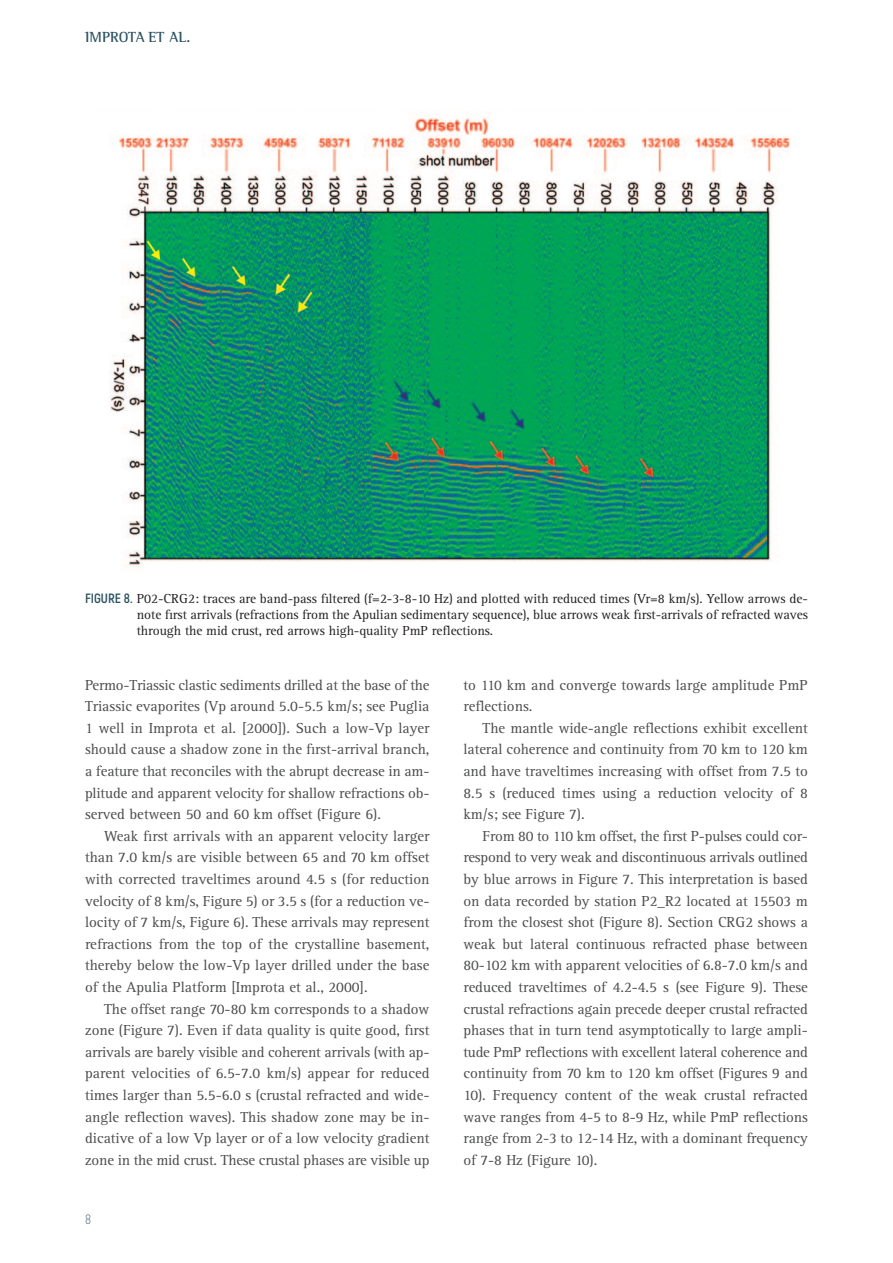
<style>
.page{position:relative;width:893px;height:1263px;background:#fff}
.page>*{position:absolute;margin:0;border:0;box-sizing:border-box;transform-origin:0 0}
.t1{font:15px/21.6px "Rotis Serif";letter-spacing:-.005em;color:#4b4c4d;text-align:justify}
.t2{font:700 15px "Rotis Semi Serif";color:#2b5261}
.t3{font:13.5px/16.2px "Rotis Serif";letter-spacing:-.005em;color:#231f20;text-align:justify}
.t4{font:300 13.5px "Akrobat";color:#486271}
.s1{font-family:"Akrobat";font-weight:700;color:#2b5261}
</style>
<div class="page">
<img style="left:110px;top:111px;width:680px;height:456px">
<p class="t2" style="left:85px;top:31px;width:107px">IMPROTA ET AL.</p>
<p class="t3" style="left:137px;top:591px;width:673px;text-indent:-52px"><span class="s1">FIGURE 8.</span> P02-CRG2: traces are band-pass filtered (f=2-3-8-10 Hz) and plotted with reduced times (Vr=8 km/s). Yellow arrows de&shy;note first arrivals (refractions from the Apulian sedimentary sequence), blue arrows weak first-arrivals of refracted waves through the mid crust, red arrows high-quality PmP reflections.</p>
<p class="t1" style="left:85px;top:675px;width:346px">Permo-Triassic clastic sediments drilled at the base of the Triassic evaporites (Vp around 5.0-5.5 km/s; see Puglia 1 well in Improta et al. [2000]). Such a low-Vp layer should cause a shadow zone in the first-arrival branch, a feature that reconciles with the abrupt decrease in am&shy;plitude and apparent velocity for shallow refractions ob&shy;served between 50 and 60 km offset (Figure 6).</p>
<p class="t1" style="left:85px;top:826px;width:346px;text-indent:19px">Weak first arrivals with an apparent velocity larger than 7.0 km/s are visible between 65 and 70 km offset with corrected traveltimes around 4.5 s (for reduction velocity of 8 km/s, Figure 5) or 3.5 s (for a reduction ve&shy;locity of 7 km/s, Figure 6). These arrivals may represent refractions from the top of the crystalline basement, thereby below the low-Vp layer drilled under the base of the Apulia Platform [Improta et al., 2000].</p>
<p class="t1" style="left:85px;top:999px;width:346px;text-indent:19px">The offset range 70-80 km corresponds to a shadow zone (Figure 7). Even if data quality is quite good, first arrivals are barely visible and coherent arrivals (with ap&shy;parent velocities of 6.5-7.0 km/s) appear for reduced times larger than 5.5-6.0 s (crustal refracted and wide&shy;angle reflection waves). This shadow zone may be in&shy;dicative of a low Vp layer or of a low velocity gradient zone in the mid crust. These crustal phases are visible up</p>
<p class="t4" style="left:85px;top:1213px;width:8px">8</p>
<p class="t1" style="left:463px;top:675px;width:346px">to 110 km and converge towards large amplitude PmP reflections.</p>
<p class="t1" style="left:463px;top:718px;width:346px;text-indent:19px">The mantle wide-angle reflections exhibit excellent lateral coherence and continuity from 70 km to 120 km and have traveltimes increasing with offset from 7.5 to 8.5 s (reduced times using a reduction velocity of 8 km/s; see Figure 7).</p>
<p class="t1" style="left:463px;top:826px;width:346px;text-indent:19px">From 80 to 110 km offset, the first P-pulses could cor&shy;respond to very weak and discontinuous arrivals outlined by blue arrows in Figure 7. This interpretation is based on data recorded by station P2_R2 located at 15503 m from the closest shot (Figure 8). Section CRG2 shows a weak but lateral continuous refracted phase between 80-102 km with apparent velocities of 6.8-7.0 km/s and reduced traveltimes of 4.2-4.5 s (see Figure 9). These crustal refractions again precede deeper crustal refracted phases that in turn tend asymptotically to large ampli&shy;tude PmP reflections with excellent lateral coherence and continuity from 70 km to 120 km offset (Figures 9 and 10). Frequency content of the weak crustal refracted wave ranges from 4-5 to 8-9 Hz, while PmP reflections range from 2-3 to 12-14 Hz, with a dominant frequency of 7-8 Hz (Figure 10).</p>
</div>
